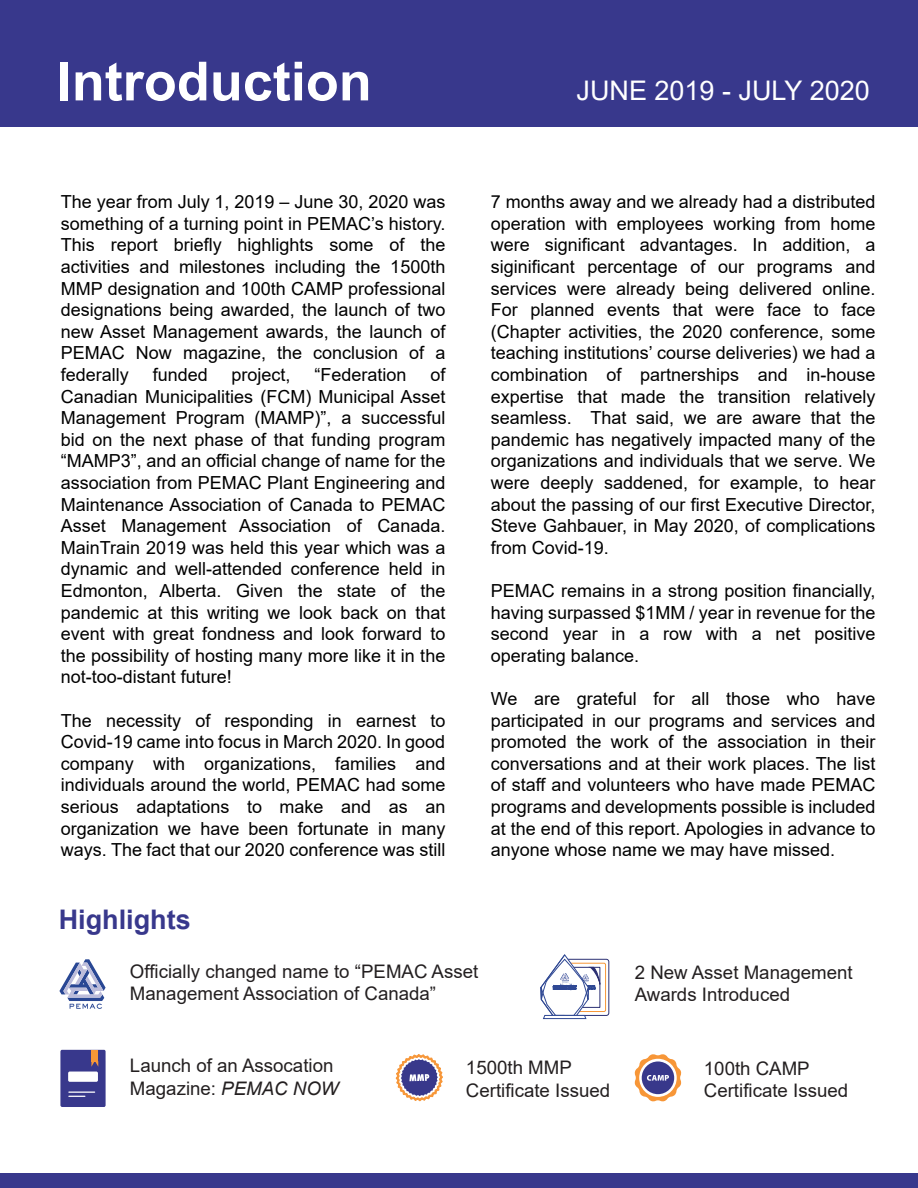
<style>
.page{position:relative;width:918px;height:1188px;background:#fff}
.page>*{position:absolute;margin:0;border:0;box-sizing:border-box;transform-origin:0 0}
.t1{font:700 54px "Arial";color:#fff}
.t2{font:27px "Arial";color:#fff}
.t3{font:700 27px "Arial";color:#38388c}
.t4{font:18.6px/22.4px "Arial";color:#231f20}
.t5{font:18px/21.6px "Arial";color:#000;text-align:justify}
.s1{font-style:italic}
</style>
<div class="page">
<div style="left:0;top:0;width:918px;height:126px;background:#38388c"></div>
<svg style="left:395px;top:1054px;width:48px;height:48px"></svg>
<div style="left:562px;top:959px;width:47px;height:56px;background:linear-gradient(to bottom,#fffcf9,#fffcf9);border-radius:3px"></div>
<div style="left:562px;top:959px;width:47px;height:57px;border:1px solid #2b3073;border-radius:3px"></div>
<div style="left:565px;top:963px;width:41px;height:49px;border:1px solid #f79737;border-radius:2px"></div>
<svg style="left:635px;top:1054px;width:46px;height:48px"></svg>
<svg style="left:59px;top:959px;width:47px;height:50px"></svg>
<svg style="left:60px;top:1050px;width:46px;height:57px;background:#5e5a9a"></svg>
<svg style="left:540px;top:954px;width:61px;height:65px"></svg>
<div style="left:0;top:1173px;width:918px;height:15px;background:#38388c"></div>
<h1 class="t1" style="left:57px;top:43px;width:316px">Introduction</h1>
<p class="t5" style="left:61px;top:191px;width:386px">The year from July 1, 2019 – June 30, 2020 was something of a turning point in PEMAC’s history.<br>This report briefly highlights some of the activities and milestones including the 1500th MMP designation and 100th CAMP professional designations being awarded, the launch of two new Asset Management awards, the launch of PEMAC Now magazine, the conclusion of a federally</p>
<p class="t5" style="left:61px;top:364px;width:386px;text-indent:369px">of Canadian Municipalities (FCM) Municipal Asset Management Program (MAMP)”, a successful bid on the next phase of that funding program “MAMP3”, and an official change of name for the association from PEMAC Plant Engineering and Maintenance Association of Canada to PEMAC Asset Management Association of Canada.<br>MainTrain 2019 was held this year which was a dynamic and well-attended conference held in Edmonton, Alberta. Given the state of the pandemic at this writing we look back on that event with great fondness and look forward to the possibility of hosting many more like it in the not-too-distant future!</p>
<p class="t5" style="left:61px;top:709px;width:386px">The necessity of responding in earnest to Covid-19 came into focus in March 2020. In good company with organizations, families and individuals around the world, PEMAC had some serious adaptations to make and as an organization we have been fortunate in many ways. The fact that our 2020 conference was still</p>
<p class="t5" style="left:153px;top:364px;width:57px">funded</p>
<p class="t5" style="left:232px;top:364px;width:61px">project,</p>
<p class="t5" style="left:314px;top:364px;width:94px">“Federation</p>
<h2 class="t3" style="left:59px;top:901px;width:134px">Highlights</h2>
<h2 class="t2" style="left:577px;top:72px;width:295px">JUNE 2019 - JULY 2020</h2>
<p class="t5" style="left:491px;top:191px;width:386px">7 months away and we already had a distributed operation with employees working from home were significant advantages. In addition, a siginificant percentage of our programs and services were already being delivered online.<br>For planned events that were face to face (Chapter activities, the 2020 conference, some teaching institutions’ course deliveries) we had a combination of partnerships and in-house expertise that made the transition relatively seamless. That said, we are aware that the pandemic has negatively impacted many of the organizations and individuals that we serve. We were deeply saddened, for example, to hear about the passing of our first Executive Director, Steve Gahbauer, in May 2020, of complications from Covid-19.</p>
<p class="t5" style="left:491px;top:580px;width:386px">PEMAC remains in a strong position financially, having surpassed $1MM / year in revenue for the second year in a row with a net positive operating balance.</p>
<p class="t5" style="left:491px;top:688px;width:386px">We are grateful for all those who have participated in our programs and services and promoted the work of the association in their conversations and at their work places. The list of staff and volunteers who have made PEMAC programs and developments possible is included at the end of this report. Apologies in advance to anyone whose name we may have missed.</p>
<p class="t4" style="left:130px;top:960px;width:350px">Officially changed name to “PEMAC Asset<br>Management Association of Canada”</p>
<p class="t4" style="left:635px;top:961px;width:219px">2 New Asset Management<br>Awards Introduced</p>
<p class="t4" style="left:130px;top:1054px;width:210px">Launch of an Assocation<br>Magazine: <span class="s1">PEMAC NOW</span></p>
<p class="t4" style="left:704px;top:1057px;width:146px">100th CAMP<br>Certificate Issued</p>
<p class="t4" style="left:466px;top:1057px;width:146px">1500th MMP<br>Certificate Issued</p>
</div>
